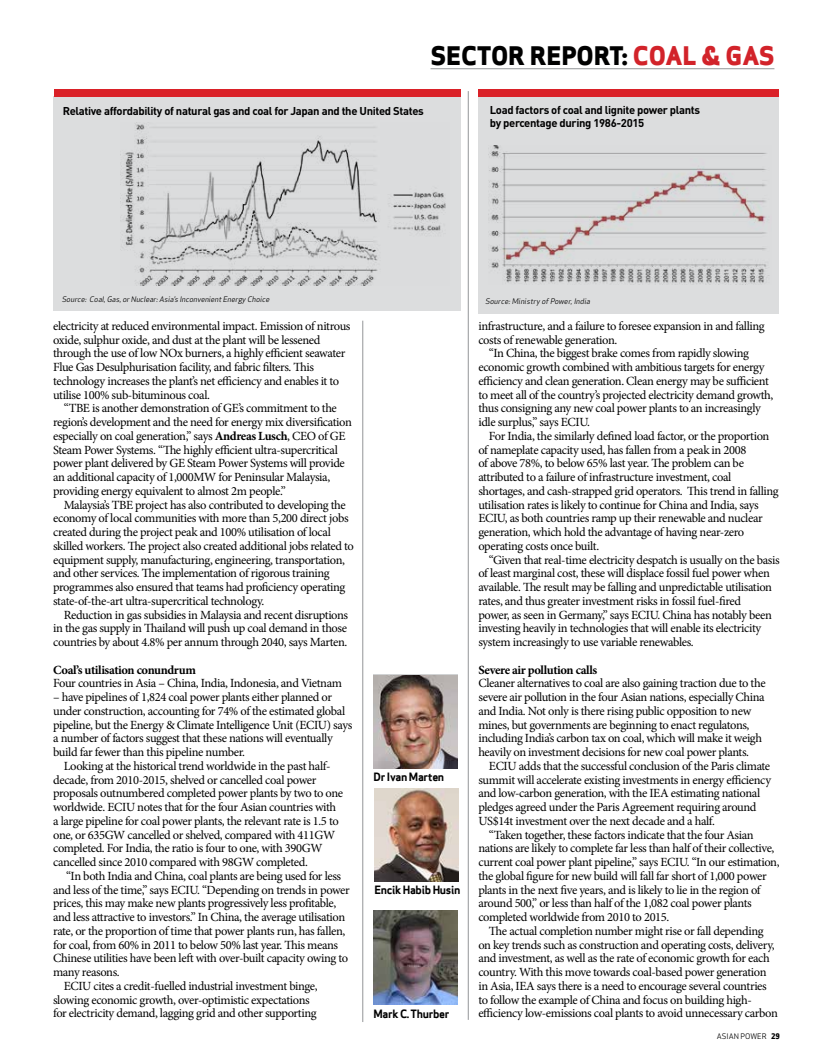
<style>
.page{position:relative;width:815px;height:1063px;background:#fff}
.page>*{position:absolute;margin:0;border:0;box-sizing:border-box;transform-origin:0 0}
.t1{font:800 25px "Apex Sans";color:#000}
.t2{font:12.5px/13.8px "Minion Pro";letter-spacing:-.03em;color:#000}
.t3{font:700 12.5px "Minion Pro";letter-spacing:-.03em;color:#000}
.t4{font:700 11.25px/13.5px "DIN";letter-spacing:-.03em;color:#000}
.t5{font:700 11.25px "Apex Sans";letter-spacing:-.03em;color:#000}
.t6{font:italic 7.5px "Apex Sans";color:#000}
.t7{font:7.5px "Apex Sans";color:#000}
.s1{color:#d2232a}
.s2{font-weight:700}
.s3{font-weight:800}
</style>
<div class="page">
<hr style="left:468px;top:91px;width:1px;height:929px;background:#939598">
<hr style="left:363px;top:321px;width:1px;height:701px;background:#939598">
<hr style="left:431px;top:68px;width:343px;height:1px;background:#939598">
<div style="left:478px;top:94px;width:301px;height:220px;background:#dcddde"></div>
<div style="left:53px;top:97px;width:408px;height:214px;background:#dcddde"></div>
<div style="left:478px;top:89px;width:301px;height:8px;background:#da2128"></div>
<div style="left:54px;top:89px;width:407px;height:8px;background:#da2128"></div>
<img style="left:488px;top:146px;width:281px;height:139px">
<img style="left:373px;top:675px;width:84px;height:93px">
<img style="left:373px;top:911px;width:84px;height:93px">
<img style="left:374px;top:788px;width:84px;height:94px">
<img style="left:121px;top:124px;width:325px;height:162px">
<h1 class="t1" style="left:431px;top:40px;width:345px">SECTOR REPORT: <span class="s1">COAL &amp; GAS</span></h1>
<p class="t4" style="left:63px;top:104px;width:363px">Relative affordability of natural gas and coal for Japan and the United States</p>
<p class="t4" style="left:490px;top:102px;width:212px">Load factors of coal and lignite power plants by percentage during 1986-2015</p>
<p class="t6" style="left:62px;top:294px;width:211px">Source: Coal,Gas,orNuclear:Asia’sInconvenientEnergy Choice</p>
<p class="t6" style="left:485px;top:295px;width:108px">Source:Ministry ofPower,India</p>
<p class="t2" style="left:53px;top:319px;width:299px">electricity at reduced environmental impact. Emission of nitrous oxide, sulphur oxide, and dust at the plant will be lessened through the use of low NOx burners, a highly efficient seawater Flue Gas Desulphurisation facility, and fabric filters. This technology increases the plant’s net efficiency and enables it to utilise 100% sub-bituminous coal.</p>
<p class="t2" style="left:53px;top:401px;width:300px;text-indent:11px">“TBE is another demonstration of GE’s commitment to the region’s development and the need for energy mix diversification especially on coal generation,” says <span class="s2">Andreas Lusch</span>, CEO of GE Steam Power Systems. “The highly efficient ultra-supercritical power plant delivered by GE Steam Power Systems will provide an additional capacity of 1,000MW for Peninsular Malaysia, providing energy equivalent to almost 2m people.”</p>
<p class="t2" style="left:53px;top:498px;width:302px;text-indent:11px">Malaysia’s TBE project has also contributed to developing the economy of local communities with more than 5,200 direct jobs created during the project peak and 100% utilisation of local skilled workers. The project also created additional jobs related to equipment supply, manufacturing, engineering, transportation, and other services. The implementation of rigorous training programmes also ensured that teams had proficiency operating state-of-the-art ultra-supercritical technology.</p>
<p class="t2" style="left:53px;top:608px;width:296px;text-align:justify;text-indent:11px">Reduction in gas subsidies in Malaysia and recent disruptions in the gas supply in Thailand will push up coal demand in those countries by about 4.8% per annum through 2040, says Marten.</p>
<p class="t3" style="left:53px;top:661px;width:144px">Coal’s utilisation conundrum</p>
<p class="t2" style="left:53px;top:676px;width:290px">Four countries in Asia – China, India, Indonesia, and Vietnam</p>
<p class="t2" style="left:53px;top:690px;width:280px">– have pipelines of 1,824 coal power plants either planned or</p>
<p class="t2" style="left:53px;top:704px;width:294px">under construction, accounting for 74% of the estimated global</p>
<p class="t2" style="left:53px;top:718px;width:301px">pipeline, but the Energy &amp; Climate Intelligence Unit (ECIU) says</p>
<p class="t2" style="left:53px;top:731px;width:281px">a number of factors suggest that these nations will eventually</p>
<p class="t2" style="left:53px;top:745px;width:193px">build far fewer than this pipeline number.</p>
<p class="t2" style="left:64px;top:759px;width:268px">Looking at the historical trend worldwide in the past half-</p>
<p class="t2" style="left:53px;top:773px;width:265px">decade, from 2010-2015, shelved or cancelled coal power</p>
<p class="t2" style="left:53px;top:786px;width:292px">proposals outnumbered completed power plants by two to one</p>
<p class="t2" style="left:53px;top:800px;width:285px">worldwide. ECIU notes that for the four Asian countries with</p>
<p class="t2" style="left:53px;top:814px;width:287px">a large pipeline for coal power plants, the relevant rate is 1.5 to</p>
<p class="t2" style="left:53px;top:828px;width:284px">one, or 635GW cancelled or shelved, compared with 411GW</p>
<p class="t2" style="left:53px;top:841px;width:271px">completed. For India, the ratio is four to one, with 390GW</p>
<p class="t2" style="left:53px;top:855px;width:256px">cancelled since 2010 compared with 98GW completed.</p>
<p class="t2" style="left:66px;top:869px;width:276px">“In both India and China, coal plants are being used for less</p>
<p class="t2" style="left:53px;top:883px;width:298px">and less of the time,” says ECIU. “Depending on trends in power</p>
<p class="t2" style="left:53px;top:896px;width:285px">prices, this may make new plants progressively less profitable,</p>
<p class="t2" style="left:53px;top:910px;width:294px">and less attractive to investors.” In China, the average utilisation</p>
<p class="t2" style="left:53px;top:924px;width:294px">rate, or the proportion of time that power plants run, has fallen,</p>
<p class="t2" style="left:53px;top:938px;width:286px">for coal, from 60% in 2011 to below 50% last year. This means</p>
<p class="t2" style="left:53px;top:951px;width:296px">Chinese utilities have been left with over-built capacity owing to</p>
<p class="t2" style="left:53px;top:965px;width:68px">many reasons.</p>
<p class="t2" style="left:64px;top:979px;width:255px">ECIU cites a credit-fuelled industrial investment binge,</p>
<p class="t2" style="left:53px;top:993px;width:258px">slowing economic growth, over-optimistic expectations</p>
<p class="t2" style="left:53px;top:1006px;width:265px">for electricity demand, lagging grid and other supporting</p>
<p class="t5" style="left:374px;top:769px;width:72px">Dr Ivan Marten</p>
<p class="t5" style="left:375px;top:882px;width:87px">Encik Habib Husin</p>
<p class="t5" style="left:374px;top:1006px;width:77px">Mark C. Thurber</p>
<p class="t2" style="left:478px;top:319px;width:288px">infrastructure, and a failure to foresee expansion in and falling costs of renewable generation.</p>
<p class="t2" style="left:478px;top:346px;width:297px;text-indent:11px">“In China, the biggest brake comes from rapidly slowing economic growth combined with ambitious targets for energy efficiency and clean generation. Clean energy may be sufficient to meet all of the country’s projected electricity demand growth, thus consigning any new coal power plants to an increasingly idle surplus,” says ECIU.</p>
<p class="t2" style="left:478px;top:429px;width:302px;text-indent:11px">For India, the similarly defined load factor, or the proportion of nameplate capacity used, has fallen from a peak in 2008<br>of above 78%, to below 65% last year. The problem can be attributed to a failure of infrastructure investment, coal shortages, and cash-strapped grid operators. This trend in falling utilisation rates is likely to continue for China and India, says ECIU, as both countries ramp up their renewable and nuclear generation, which hold the advantage of having near-zero operating costs once built.</p>
<p class="t2" style="left:478px;top:553px;width:303px;text-indent:11px">“Given that real-time electricity despatch is usually on the basis of least marginal cost, these will displace fossil fuel power when available. The result may be falling and unpredictable utilisation rates, and thus greater investment risks in fossil fuel-fired<br>power, as seen in Germany,” says ECIU. China has notably been investing heavily in technologies that will enable its electricity system increasingly to use variable renewables.</p>
<p class="t3" style="left:478px;top:661px;width:121px">Severe air pollution calls</p>
<p class="t2" style="left:478px;top:676px;width:289px">Cleaner alternatives to coal are also gaining traction due to the severe air pollution in the four Asian nations, especially China and India. Not only is there rising public opposition to new mines, but governments are beginning to enact regulatons, including India’s carbon tax on coal, which will make it weigh heavily on investment decisions for new coal power plants.</p>
<p class="t2" style="left:478px;top:759px;width:294px;text-indent:11px">ECIU adds that the successful conclusion of the Paris climate summit will accelerate existing investments in energy efficiency and low-carbon generation, with the IEA estimating national pledges agreed under the Paris Agreement requiring around US$14t investment over the next decade and a half.</p>
<p class="t2" style="left:478px;top:828px;width:303px;text-indent:11px">“Taken together, these factors indicate that the four Asian nations are likely to complete far less than half of their collective, current coal power plant pipeline,” says ECIU. “In our estimation, the global figure for new build will fall far short of 1,000 power plants in the next five years, and is likely to lie in the region of around 500,” or less than half of the 1,082 coal power plants completed worldwide from 2010 to 2015.</p>
<p class="t2" style="left:478px;top:924px;width:301px;text-indent:11px">The actual completion number might rise or fall depending on key trends such as construction and operating costs, delivery, and investment, as well as the rate of economic growth for each country. With this move towards coal-based power generation in Asia, IEA says there is a need to encourage several countries to follow the example of China and focus on building high&shy;efficiency low-emissions coal plants to avoid unnecessary carbon</p>
<p class="t7" style="left:717px;top:1030px;width:65px">ASIAN POWER <span class="s3">29</span></p>
</div>
